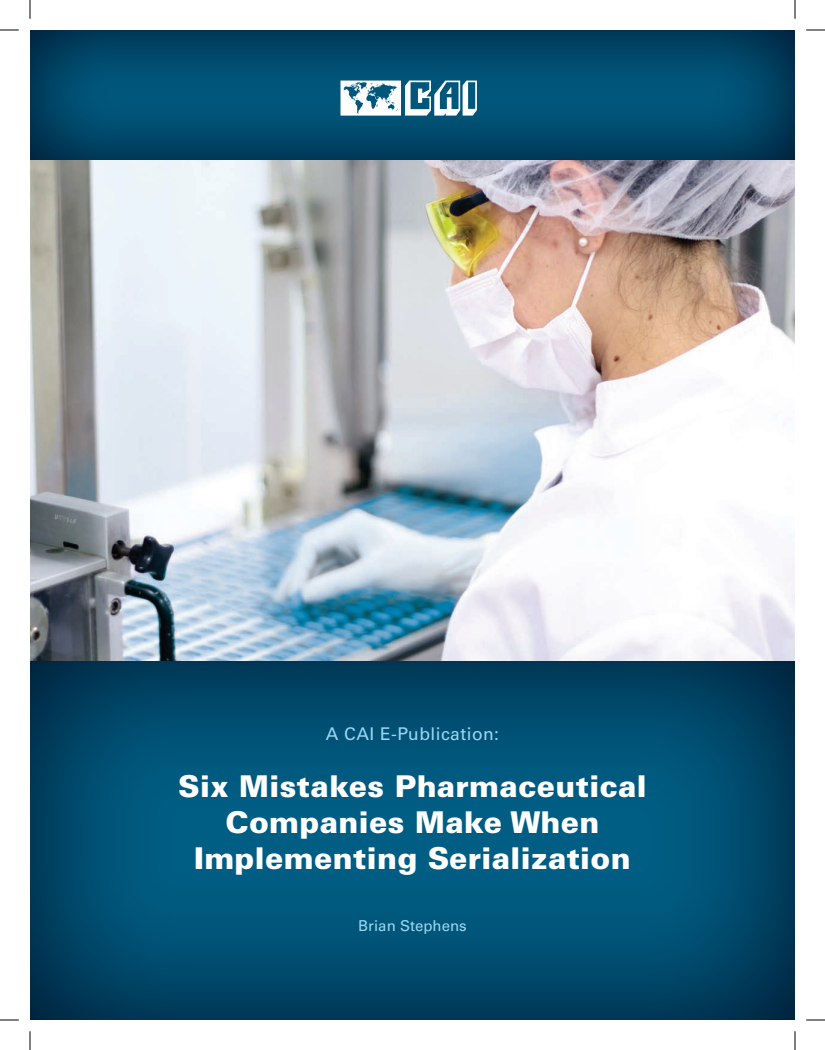
<style>
.page{position:relative;width:825px;height:1050px;background:#fff}
.page>*{position:absolute;margin:0;border:0;box-sizing:border-box;transform-origin:0 0}
.t1{font:900 30px/36px "Univers";letter-spacing:.01em;color:#fff;text-align:center}
.t2{font:17.5px "Univers";letter-spacing:.025em;color:#9bd6f0}
.t3{font:15px "Univers";color:#9bd6f0}
</style>
<div class="page">
<img style="left:30px;top:162px;width:765px;height:493px">
<svg style="left:30px;top:655px;width:765px;height:365px;background:#034e71"></svg>
<svg style="left:30px;top:30px;width:765px;height:132px;background:#03496b"></svg>
<svg style="left:341px;top:81px;width:136px;height:35px"></svg>
<svg style="left:0;top:29px;width:19px;height:2px"></svg>
<svg style="left:806px;top:29px;width:19px;height:2px"></svg>
<svg style="left:0;top:1019px;width:19px;height:2px"></svg>
<svg style="left:806px;top:1019px;width:19px;height:2px"></svg>
<svg style="left:29px;top:0;width:2px;height:19px"></svg>
<svg style="left:29px;top:1031px;width:2px;height:19px"></svg>
<svg style="left:794px;top:0;width:2px;height:19px"></svg>
<svg style="left:794px;top:1031px;width:2px;height:19px"></svg>
<p class="t2" style="left:326px;top:724px;width:175px">A CAI E-Publication:</p>
<p class="t1" style="left:178px;top:768px;width:470px">Six Mistakes Pharmaceutical<br>Companies Make When<br>Implementing Serialization</p>
<p class="t3" style="left:358px;top:917px;width:110px">Brian Stephens</p>
</div>
